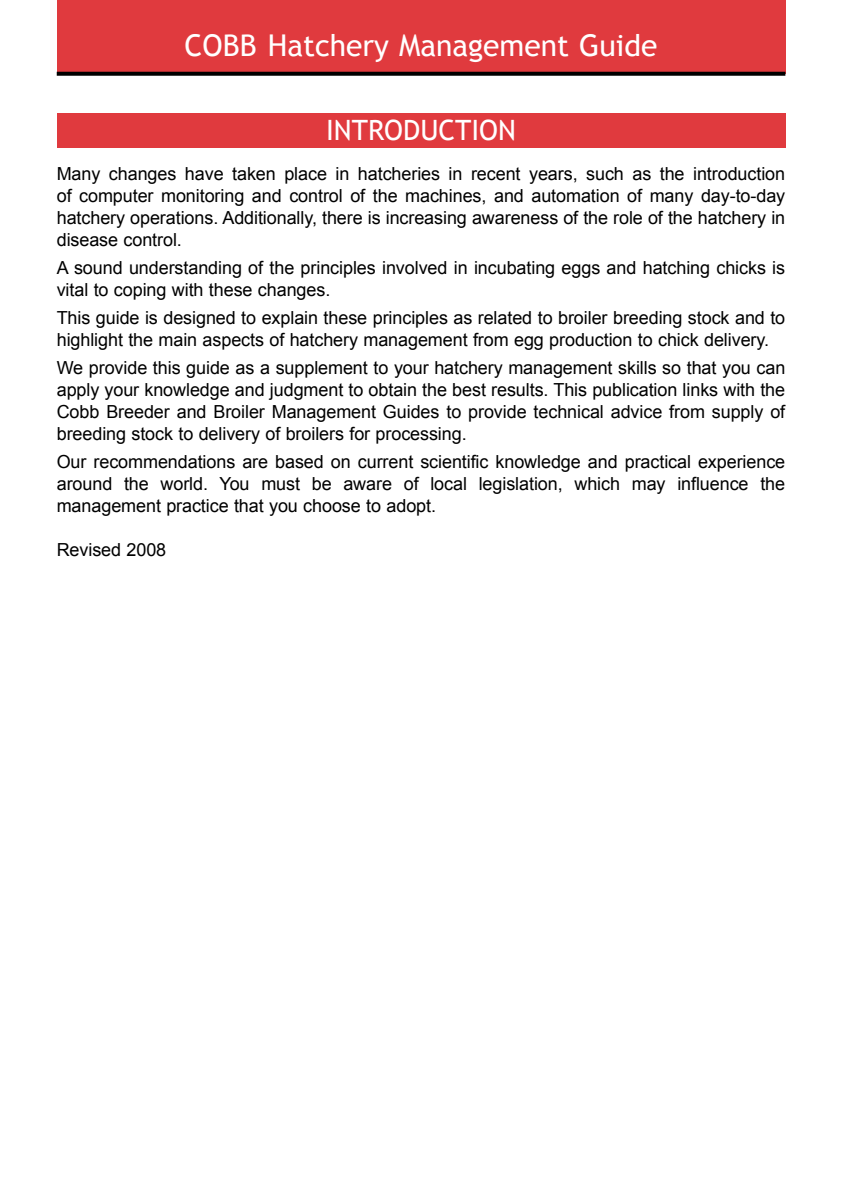
<style>
.page{position:relative;width:842px;height:1191px;background:#fff}
.page>*{position:absolute;margin:0;border:0;box-sizing:border-box;transform-origin:0 0}
.t1{font:30px "Trebuchet MS";color:#fff}
.t2{font:28px "Trebuchet MS";color:#fff}
.t3{font:18px/22px "Arial";letter-spacing:-.005em;color:#000;text-align:justify}
</style>
<div class="page">
<div style="left:57px;top:0;width:728px;height:74px;background:#e03a3e"></div>
<svg style="left:57px;top:72px;width:728px;height:4px;background:#101010"></svg>
<div style="left:57px;top:113px;width:728px;height:34px;background:#e03a3e"></div>
<h1 class="t1" style="left:185px;top:28px;width:474px">COBB Hatchery Management Guide</h1>
<h2 class="t2" style="left:326px;top:114px;width:191px">Introduction</h2>
<p class="t3" style="left:57px;top:163px;width:730px">Many changes have taken place in hatcheries in recent years, such as the introduction of computer monitoring and control of the machines, and automation of many day-to-day hatchery operations. Additionally, there is increasing awareness of the role of the hatchery in disease control.</p>
<p class="t3" style="left:57px;top:257px;width:730px">A sound understanding of the principles involved in incubating eggs and hatching chicks is vital to coping with these changes.</p>
<p class="t3" style="left:57px;top:307px;width:730px">This guide is designed to explain these principles as related to broiler breeding stock and to highlight the main aspects of hatchery management from egg production to chick delivery.</p>
<p class="t3" style="left:57px;top:357px;width:730px">We provide this guide as a supplement to your hatchery management skills so that you can apply your knowledge and judgment to obtain the best results. This publication links with the Cobb Breeder and Broiler Management Guides to provide technical advice from supply of breeding stock to delivery of broilers for processing.</p>
<p class="t3" style="left:57px;top:451px;width:730px">Our recommendations are based on current scientific knowledge and practical experience around the world. You must be aware of local legislation, which may influence the management practice that you choose to adopt.</p>
<p class="t3" style="left:57px;top:539px;width:111px">Revised 2008</p>
</div>
